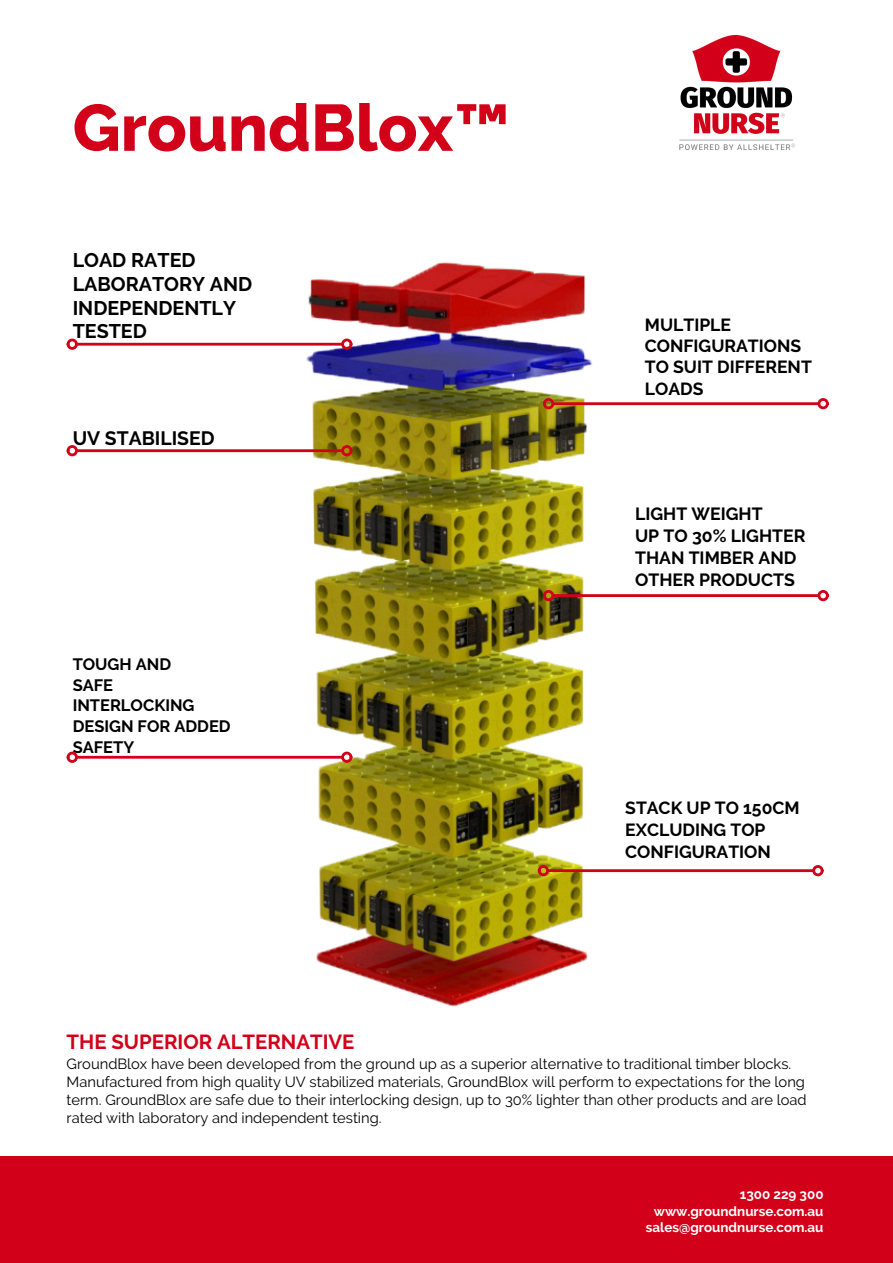
<style>
.page{position:relative;width:893px;height:1263px;background:#fff}
.page>*{position:absolute;margin:0;border:0;box-sizing:border-box;transform-origin:0 0}
.t1{font:800 65.55px "Raleway";color:#d20019}
.t2{font:700 20.33px "Raleway";color:#d20019}
.t3{font:700 19.73px/23.8px "Raleway";color:#000}
.t4{font:700 19.35px "Raleway";color:#000}
.t5{font:700 17.62px/22px "Raleway";color:#000}
.t6{font:700 17.55px/21.4px "Raleway";color:#000}
.t7{font:700 16.42px/20.5px "Raleway";color:#000}
.t8{font:14.7px/18px "Raleway";color:#000}
.t9{font:700 13.35px/16.4px "Raleway";color:#fff;text-align:right}
</style>
<div class="page">
<div style="left:0;top:1157px;width:893px;height:106px;background:#d20019"></div>
<img style="left:679px;top:35px;width:117px;height:115px">
<img style="left:290px;top:262px;width:313px;height:745px">
<hr style="left:77px;top:449px;width:265px;height:3px;background:#d20019">
<div style="left:67px;top:445px;width:11px;height:11px;border:3px solid #d20019;border-radius:50%"></div>
<div style="left:341px;top:445px;width:11px;height:11px;border:3px solid #d20019;border-radius:50%"></div>
<hr style="left:77px;top:756px;width:265px;height:3px;background:#d20019">
<div style="left:67px;top:752px;width:11px;height:11px;border:3px solid #d20019;border-radius:50%"></div>
<div style="left:341px;top:752px;width:11px;height:11px;border:3px solid #d20019;border-radius:50%"></div>
<hr style="left:77px;top:343px;width:265px;height:3px;background:#d20019">
<div style="left:67px;top:339px;width:11px;height:11px;border:3px solid #d20019;border-radius:50%"></div>
<div style="left:341px;top:339px;width:11px;height:11px;border:3px solid #d20019;border-radius:50%"></div>
<hr style="left:553px;top:402px;width:265px;height:3px;background:#d20019">
<div style="left:543px;top:398px;width:11px;height:11px;border:3px solid #d20019;border-radius:50%"></div>
<div style="left:817px;top:398px;width:12px;height:11px;border:3px solid #d20019;border-radius:50%"></div>
<hr style="left:553px;top:594px;width:265px;height:3px;background:#d20019">
<div style="left:543px;top:590px;width:11px;height:11px;border:3px solid #d20019;border-radius:50%"></div>
<div style="left:817px;top:590px;width:12px;height:11px;border:3px solid #d20019;border-radius:50%"></div>
<hr style="left:548px;top:869px;width:265px;height:3px;background:#d20019">
<div style="left:538px;top:865px;width:11px;height:11px;border:3px solid #d20019;border-radius:50%"></div>
<div style="left:812px;top:865px;width:11px;height:11px;border:3px solid #d20019;border-radius:50%"></div>
<h2 class="t1" style="left:73px;top:89px;width:406px">GroundBlox™️</h2>
<h3 class="t3" style="left:73px;top:248px;width:181px">LOAD RATED<br>LABORATORY AND<br>INDEPENDENTLY<br>TESTED</h3>
<h3 class="t4" style="left:73px;top:427px;width:143px">UV STABILISED</h3>
<h3 class="t7" style="left:73px;top:654px;width:160px">TOUGH AND<br>SAFE<br>INTERLOCKING<br>DESIGN FOR ADDED<br>SAFETY</h3>
<h2 class="t6" style="left:645px;top:314px;width:168px">MULTIPLE<br>CONFIGURATIONS<br>TO SUIT DIFFERENT<br>LOADS</h2>
<h3 class="t5" style="left:635px;top:503px;width:172px">LIGHT WEIGHT<br>UP TO 30% LIGHTER<br>THAN TIMBER AND<br>OTHER PRODUCTS</h3>
<p class="t6" style="left:625px;top:797px;width:176px;line-height:21.9px">STACK UP TO 150CM<br>EXCLUDING TOP<br>CONFIGURATION</p>
<p class="t2" style="left:67px;top:1030px;width:289px">THE SUPERIOR ALTERNATIVE</p>
<h4 class="t8" style="left:67px;top:1054px;width:741px">GroundBlox have been developed from the ground up as a superior alternative to traditional timber blocks.<br>Manufactured from high quality UV stabilized materials, GroundBlox will perform to expectations for the long term. GroundBlox are safe due to their interlocking design, up to 30% lighter than other products and are load rated with laboratory and independent testing.</h4>
<p class="t9" style="left:646px;top:1186px;width:179px">1300 229 300 www.groundnurse.com.au sales@groundnurse.com.au</p>
</div>
